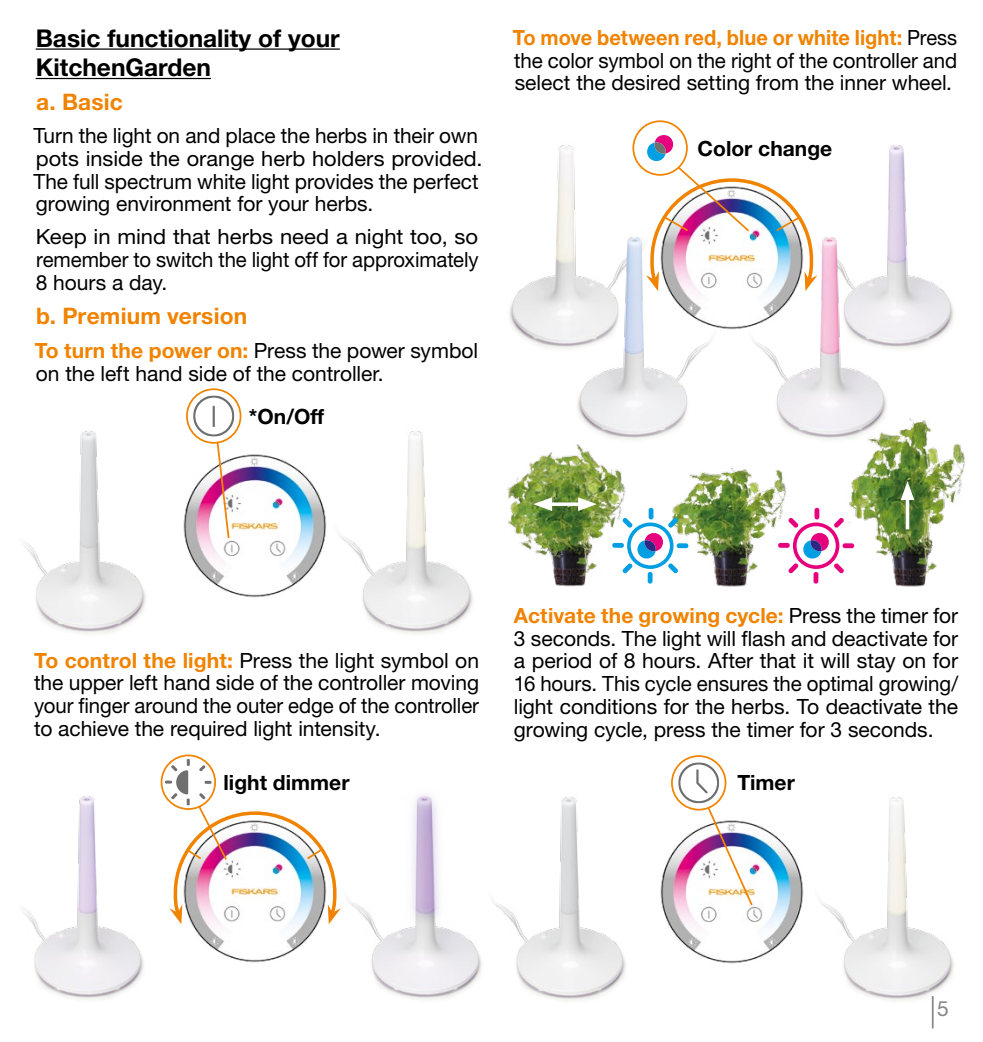
<style>
.page{position:relative;width:983px;height:1042px;background:#fff}
.page>*{position:absolute;margin:0;border:0;box-sizing:border-box;transform-origin:0 0}
.t1{font:700 24.5px/29.4px "Helvetica Neue LT Std";color:#000}
.t2{font:700 22.75px "Helvetica Neue LT Std";letter-spacing:.005em;color:#f08300}
.t3{font:21px/22.8px "Helvetica Neue LT Std";letter-spacing:-.005em;color:#000}
.t4{font:21px/22.8px "Helvetica Neue LT Std";letter-spacing:-.005em;color:#000;text-align:justify;scale:.95 1}
.t5{font:21px/22.8px "Helvetica Neue LT Std";letter-spacing:-.005em;color:#000;text-align:justify;scale:1.05 1}
.t6{font:700 21px "Helvetica Neue LT Std";color:#000}
.t7{font:21px "Helvetica Neue LT Std";color:#878787}
.s1{font-weight:700;color:#f08300}
</style>
<div class="page">
<hr style="left:36px;top:48px;width:304px;height:2px;background:#000">
<hr style="left:36px;top:78px;width:175px;height:1px;background:#000">
<img style="left:23px;top:431px;width:123px;height:203px">
<img style="left:340px;top:431px;width:133px;height:203px">
<img style="left:183px;top:454px;width:144px;height:144px">
<div style="left:186px;top:388px;width:55px;height:56px;border:2px solid #f08300;border-radius:50%"></div>
<img style="left:193px;top:395px;width:41px;height:145px">
<img style="left:24px;top:796px;width:120px;height:204px">
<img style="left:349px;top:795px;width:112px;height:205px">
<img style="left:191px;top:924px;width:127px;height:39px">
<div style="left:161px;top:754px;width:55px;height:56px;border:2px solid #f08300;border-radius:50%"></div>
<svg style="left:165px;top:759px;width:176px;height:165px"></svg>
<img style="left:888px;top:145px;width:66px;height:204px">
<img style="left:461px;top:797px;width:165px;height:204px">
<img style="left:819px;top:797px;width:135px;height:214px">
<img style="left:660px;top:824px;width:144px;height:140px">
<div style="left:671px;top:755px;width:55px;height:55px;border:2px solid #f08300;border-radius:50%"></div>
<img style="left:678px;top:762px;width:75px;height:145px">
<img style="left:509px;top:136px;width:136px;height:213px">
<img style="left:845px;top:418px;width:120px;height:169px">
<img style="left:672px;top:468px;width:114px;height:119px">
<div style="left:632px;top:120px;width:55px;height:56px;border:2px solid #f08300;border-radius:50%"></div>
<svg style="left:645px;top:135px;width:162px;height:92px"></svg>
<img style="left:507px;top:451px;width:119px;height:136px">
<svg style="left:552px;top:502px;width:26px;height:4px"></svg>
<svg style="left:533px;top:497px;width:19px;height:14px"></svg>
<svg style="left:578px;top:497px;width:18px;height:14px"></svg>
<svg style="left:905px;top:500px;width:4px;height:29px"></svg>
<svg style="left:900px;top:481px;width:14px;height:19px"></svg>
<div style="left:612px;top:543px;width:11px;height:5px;background:#009fe3;border-radius:2px"></div>
<div style="left:676px;top:543px;width:12px;height:5px;background:#009fe3;border-radius:2px"></div>
<div style="left:647px;top:572px;width:5px;height:11px;background:#009fe3;border-radius:2px"></div>
<div style="left:648px;top:508px;width:5px;height:11px;background:#009fe3;border-radius:2px"></div>
<svg style="left:622px;top:518px;width:56px;height:55px"></svg>
<div style="left:777px;top:543px;width:12px;height:5px;background:#e6007d;border-radius:2px"></div>
<div style="left:842px;top:543px;width:12px;height:5px;background:#e6007d;border-radius:2px"></div>
<div style="left:813px;top:572px;width:5px;height:11px;background:#e6007d;border-radius:2px"></div>
<div style="left:814px;top:508px;width:5px;height:11px;background:#e6007d;border-radius:2px"></div>
<svg style="left:788px;top:518px;width:55px;height:55px"></svg>
<img style="left:742px;top:227px;width:151px;height:224px">
<img style="left:570px;top:227px;width:172px;height:224px">
<hr style="left:931px;top:996px;width:2px;height:32px;background:#878787">
<p class="t1" style="left:36px;top:23px;width:305px">Basic functionality of your<br>KitchenGarden</p>
<p class="t2" style="left:36px;top:88px;width:88px">a. Basic</p>
<p class="t3" style="left:33px;top:124px;width:450px">Turn the light on and place the herbs in their own pots inside the orange herb holders provided.<br>The full spectrum white light provides the perfect growing environment for your herbs.</p>
<p class="t5" style="left:36px;top:225px;width:423px">Keep in mind that herbs need a night too, so remember to switch the light off for approximately 8 hours a day.</p>
<p class="t2" style="left:36px;top:302px;width:212px">b. Premium version</p>
<p class="t3" style="left:35px;top:339px;width:445px"><span class="s1">To turn the power on:</span> Press the power symbol on the left hand side of the controller.</p>
<p class="t6" style="left:249px;top:403px;width:77px">*On/Off</p>
<p class="t4" style="left:512px;top:26px;width:469px"><span class="s1">To move between red, blue or white light:</span> Press the color symbol on the right of the controller and select the desired setting from the inner wheel.</p>
<p class="t6" style="left:697px;top:136px;width:136px">Color change</p>
<p class="t3" style="left:34px;top:648px;width:446px;text-align:justify"><span class="s1">To control the light:</span> Press the light symbol on the upper left hand side of the controller moving your finger around the outer edge of the controller to achieve the required light intensity.</p>
<p class="t6" style="left:223px;top:769px;width:127px">light dimmer</p>
<p class="t3" style="left:513px;top:604px;width:446px;text-align:justify"><span class="s1">Activate the growing cycle:</span> Press the timer for 3 seconds. The light will flash and deactivate for a period of 8 hours. After that it will stay on for 16 hours. This cycle ensures the optimal growing/ light conditions for the herbs. To deactivate the growing cycle, press the timer for 3 seconds.</p>
<p class="t6" style="left:737px;top:770px;width:59px">Timer</p>
<p class="t7" style="left:937px;top:996px;width:13px">5</p>
</div>
